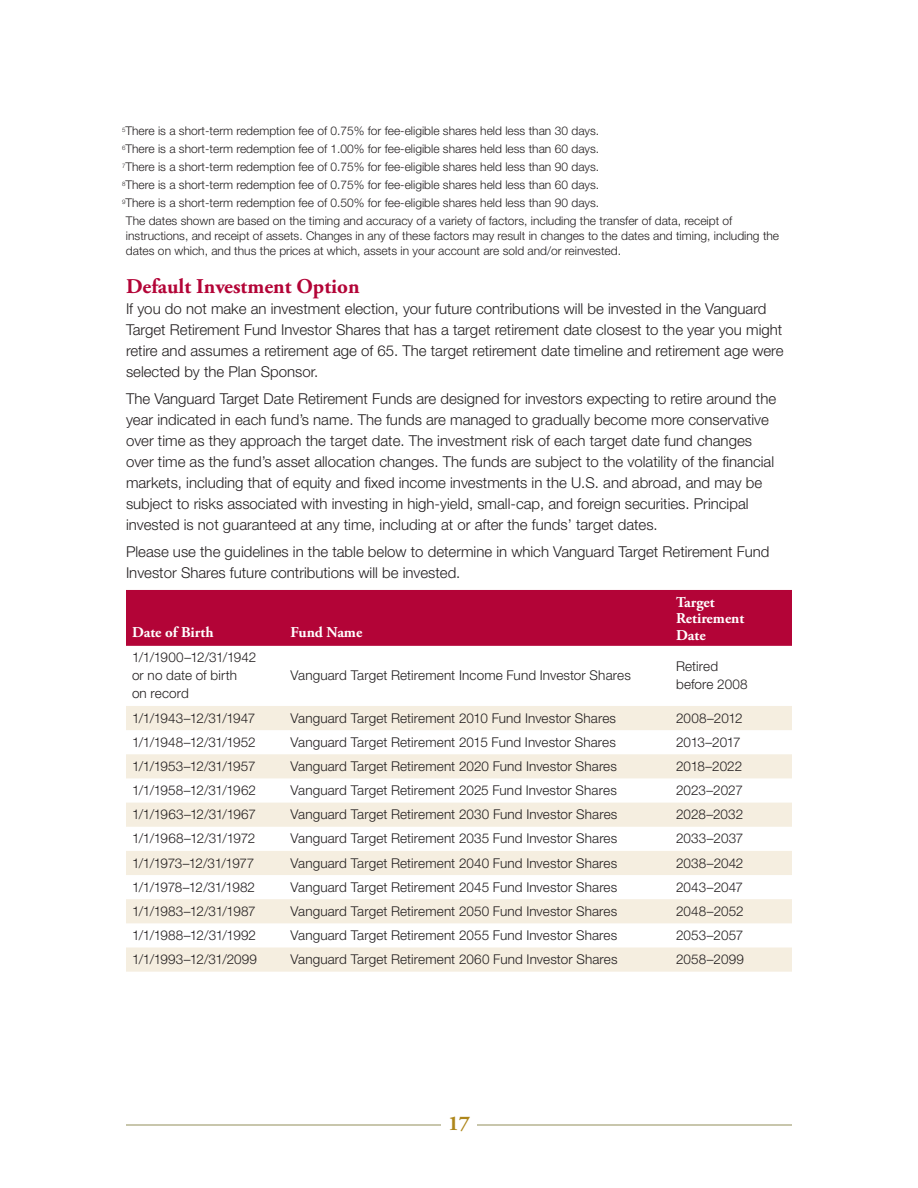
<style>
.page{position:relative;width:918px;height:1188px;background:#fff}
.page>*{position:absolute;margin:0;border:0;box-sizing:border-box;transform-origin:0 0}
.t1{font:700 21px "Adobe Garamond Pro";color:#b30437}
.t2{font:700 21px "Adobe Garamond Pro";color:#ae861a}
.t3{font:300 15px/21px "Helvetica Neue";color:#231f20}
.t4{font:700 15px/16.5px "Adobe Garamond Pro";color:#fff}
.t5{font:300 13.5px/18px "Helvetica Neue";letter-spacing:.005em;color:#231f20}
.t6{font:300 13.5px "Helvetica Neue";letter-spacing:-.03em;color:#231f20}
.t7{font:300 13.5px "Helvetica Neue";letter-spacing:-.025em;color:#231f20}
.t8{font:300 13.5px "Helvetica Neue";letter-spacing:-.02em;color:#231f20}
.t9{font:300 13.5px "Helvetica Neue";letter-spacing:-.045em;color:#231f20}
.t10{font:300 12px/15px "Helvetica Neue";color:#231f20}
</style>
<div class="page">
<hr style="left:126px;top:1124px;width:666px;height:2px;background:#b6b491">
<div style="left:441px;top:1115px;width:36px;height:15px;background:#fff"></div>
<div style="left:126px;top:590px;width:666px;height:56px;background:#b30437"></div>
<svg style="left:126px;top:706px;width:666px;height:266px;fill:#f5eee0"></svg>
<p class="t10" style="left:122px;top:123px;width:479px"><sup>5</sup>There is a short-term redemption fee of 0.75% for fee-eligible shares held less than 30 days.</p>
<p class="t10" style="left:122px;top:141px;width:479px"><sup>6</sup>There is a short-term redemption fee of 1.00% for fee-eligible shares held less than 60 days.</p>
<p class="t10" style="left:122px;top:159px;width:479px"><sup>7</sup>There is a short-term redemption fee of 0.75% for fee-eligible shares held less than 90 days.</p>
<p class="t10" style="left:122px;top:177px;width:479px"><sup>8</sup>There is a short-term redemption fee of 0.75% for fee-eligible shares held less than 60 days.</p>
<p class="t10" style="left:122px;top:195px;width:479px"><sup>9</sup>There is a short-term redemption fee of 0.50% for fee-eligible shares held less than 90 days.</p>
<p class="t10" style="left:126px;top:213px;width:608px">The dates shown are based on the timing and accuracy of a variety of factors, including the transfer of data, receipt of</p>
<p class="t10" style="left:126px;top:228px;width:655px">instructions, and receipt of assets. Changes in any of these factors may result in changes to the dates and timing, including the dates on which, and thus the prices at which, assets in your account are sold and/or reinvested.</p>
<h1 class="t1" style="left:126px;top:274px;width:235px">Default Investment Option</h1>
<p class="t3" style="left:126px;top:298px;width:659px">If you do not make an investment election, your future contributions will be invested in the Vanguard Target Retirement Fund Investor Shares that has a target retirement date closest to the year you might retire and assumes a retirement age of 65. The target retirement date timeline and retirement age were selected by the Plan Sponsor.</p>
<p class="t3" style="left:126px;top:388px;width:652px">The Vanguard Target Date Retirement Funds are designed for investors expecting to retire around the year indicated in each fund’s name. The funds are managed to gradually become more conservative over time as they approach the target date. The investment risk of each target date fund changes over time as the fund’s asset allocation changes. The funds are subject to the volatility of the financial markets, including that of equity and fixed income investments in the U.S. and abroad, and may be subject to risks associated with investing in high-yield, small-cap, and foreign securities. Principal invested is not guaranteed at any time, including at or after the funds’ target dates.</p>
<p class="t3" style="left:126px;top:541px;width:645px">Please use the guidelines in the table below to determine in which Vanguard Target Retirement Fund<br>Investor Shares future contributions will be invested.</p>
<p class="t4" style="left:132px;top:624px;width:83px">Date of Birth</p>
<p class="t4" style="left:291px;top:624px;width:73px">Fund Name</p>
<p class="t4" style="left:676px;top:594px;width:70px">Target<br>Retirement<br>Date</p>
<p class="t5" style="left:132px;top:648px;width:126px">1/1/1900–12/31/1942 or no date of birth<br>on record</p>
<p class="t5" style="left:291px;top:666px;width:342px">Vanguard Target Retirement Income Fund Investor Shares</p>
<p class="t5" style="left:676px;top:657px;width:73px">Retired before 2008</p>
<p class="t9" style="left:132px;top:710px;width:125px">1/1/1943–12/31/1947</p>
<p class="t5" style="left:291px;top:709px;width:327px">Vanguard Target Retirement 2010 Fund Investor Shares</p>
<p class="t5" style="left:676px;top:709px;width:68px">2008–2012</p>
<p class="t7" style="left:132px;top:734px;width:125px">1/1/1948–12/31/1952</p>
<p class="t5" style="left:291px;top:733px;width:327px">Vanguard Target Retirement 2015 Fund Investor Shares</p>
<p class="t7" style="left:676px;top:734px;width:66px">2013–2017</p>
<p class="t7" style="left:132px;top:758px;width:125px">1/1/1953–12/31/1957</p>
<p class="t5" style="left:291px;top:757px;width:328px">Vanguard Target Retirement 2020 Fund Investor Shares</p>
<p class="t5" style="left:676px;top:757px;width:68px">2018–2022</p>
<p class="t8" style="left:132px;top:782px;width:126px">1/1/1958–12/31/1962</p>
<p class="t5" style="left:291px;top:781px;width:328px">Vanguard Target Retirement 2025 Fund Investor Shares</p>
<p class="t5" style="left:676px;top:781px;width:68px">2023–2027</p>
<p class="t6" style="left:132px;top:806px;width:125px">1/1/1963–12/31/1967</p>
<p class="t5" style="left:291px;top:805px;width:328px">Vanguard Target Retirement 2030 Fund Investor Shares</p>
<p class="t5" style="left:676px;top:805px;width:69px">2028–2032</p>
<p class="t6" style="left:132px;top:830px;width:125px">1/1/1968–12/31/1972</p>
<p class="t5" style="left:291px;top:829px;width:328px">Vanguard Target Retirement 2035 Fund Investor Shares</p>
<p class="t5" style="left:676px;top:829px;width:69px">2033–2037</p>
<p class="t6" style="left:132px;top:854px;width:124px">1/1/1973–12/31/1977</p>
<p class="t5" style="left:291px;top:853px;width:328px">Vanguard Target Retirement 2040 Fund Investor Shares</p>
<p class="t5" style="left:676px;top:853px;width:69px">2038–2042</p>
<p class="t6" style="left:132px;top:879px;width:125px">1/1/1978–12/31/1982</p>
<p class="t5" style="left:291px;top:878px;width:328px">Vanguard Target Retirement 2045 Fund Investor Shares</p>
<p class="t5" style="left:676px;top:878px;width:68px">2043–2047</p>
<p class="t6" style="left:132px;top:903px;width:125px">1/1/1983–12/31/1987</p>
<p class="t5" style="left:291px;top:902px;width:328px">Vanguard Target Retirement 2050 Fund Investor Shares</p>
<p class="t5" style="left:676px;top:902px;width:69px">2048–2052</p>
<p class="t8" style="left:132px;top:927px;width:126px">1/1/1988–12/31/1992</p>
<p class="t5" style="left:291px;top:926px;width:328px">Vanguard Target Retirement 2055 Fund Investor Shares</p>
<p class="t5" style="left:676px;top:926px;width:69px">2053–2057</p>
<p class="t5" style="left:132px;top:950px;width:127px">1/1/1993–12/31/2099</p>
<p class="t5" style="left:291px;top:950px;width:329px">Vanguard Target Retirement 2060 Fund Investor Shares</p>
<p class="t5" style="left:676px;top:950px;width:69px">2058–2099</p>
<h1 class="t2" style="left:448px;top:1111px;width:23px">17</h1>
</div>
